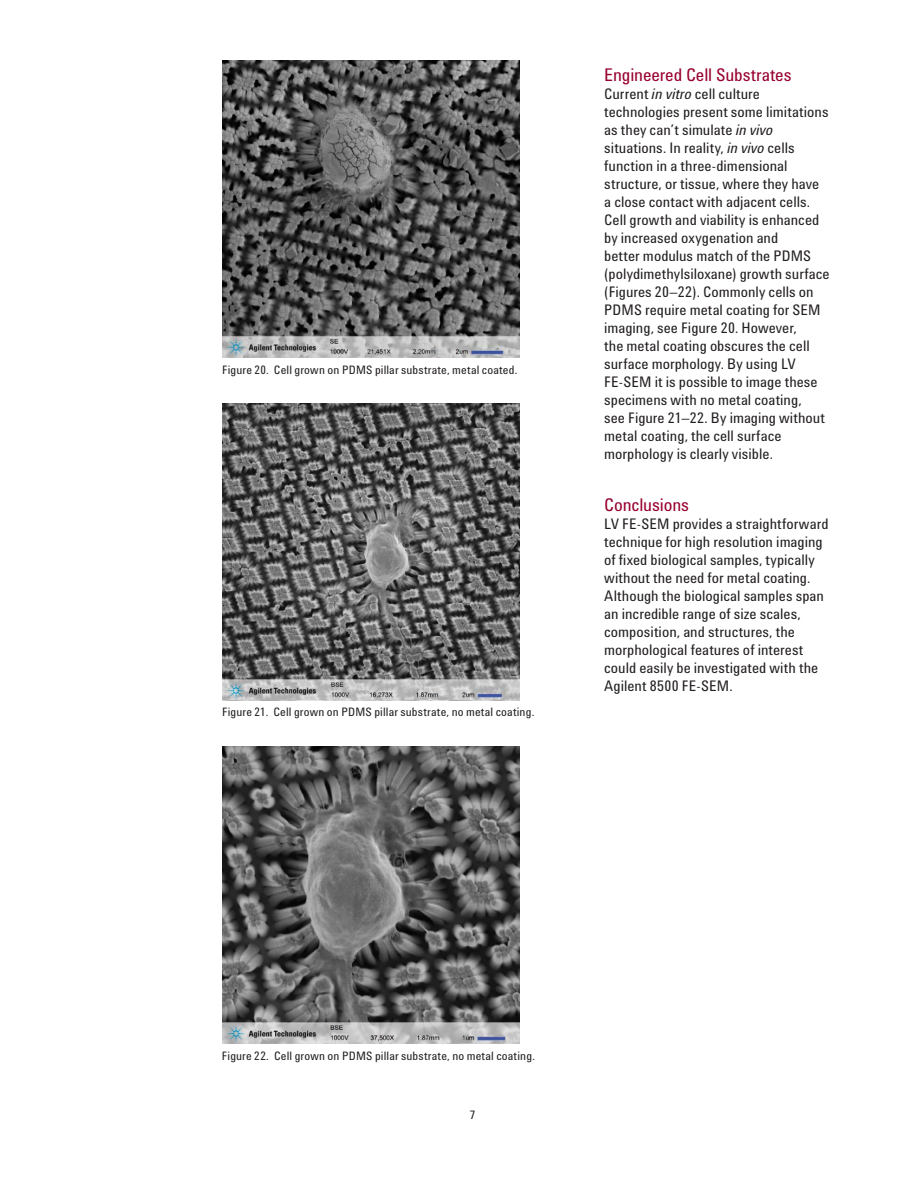
<style>
.page{position:relative;width:918px;height:1188px;background:#fff}
.page>*{position:absolute;margin:0;border:0;box-sizing:border-box;transform-origin:0 0}
.t1{font:18px "Agilent Cond";letter-spacing:-.005em;color:#98002e}
.t2{font:15px/18px "Agilent Cond";color:#231f20}
.t3{font:12px "Agilent Cond";letter-spacing:.015em;color:#231f20}
.s1{font-style:italic}
</style>
<div class="page">
<img style="left:222px;top:60px;width:298px;height:298px">
<img style="left:222px;top:403px;width:298px;height:298px">
<img style="left:222px;top:746px;width:298px;height:298px">
<p class="t3" style="left:222px;top:365px;width:297px">Figure 20. Cell grown on PDMS pillar substrate, metal coated.</p>
<p class="t3" style="left:222px;top:708px;width:314px">Figure 21. Cell grown on PDMS pillar substrate, no metal coating.</p>
<p class="t1" style="left:604px;top:67px;width:189px">Engineered Cell Substrates</p>
<p class="t2" style="left:604px;top:86px;width:227px">Current <span class="s1">in vitro</span> cell culture technologies present some limitations as they can’t simulate <span class="s1">in vivo </span>situations. In reality, <span class="s1">in vivo</span> cells function in a three-dimensional structure, or tissue, where they have a close contact with adjacent cells.<br>Cell growth and viability is enhanced by increased oxygenation and<br>better modulus match of the PDMS (polydimethylsiloxane) growth surface (Figures 20–22). Commonly cells on PDMS require metal coating for SEM imaging, see Figure 20. However,<br>the metal coating obscures the cell surface morphology. By using LV FE-SEM it is possible to image these specimens with no metal coating,<br>see Figure 21–22. By imaging without metal coating, the cell surface morphology is clearly visible.</p>
<p class="t1" style="left:604px;top:498px;width:86px">Conclusions</p>
<p class="t2" style="left:604px;top:516px;width:226px">LV FE-SEM provides a straightforward technique for high resolution imaging of fixed biological samples, typically without the need for metal coating.<br>Although the biological samples span an incredible range of size scales, composition, and structures, the morphological features of interest could easily be investigated with the Agilent 8500 FE-SEM.</p>
<p class="t3" style="left:222px;top:1051px;width:314px">Figure 22. Cell grown on PDMS pillar substrate, no metal coating.</p>
<p class="t3" style="left:470px;top:1110px;width:7px">7</p>
</div>
